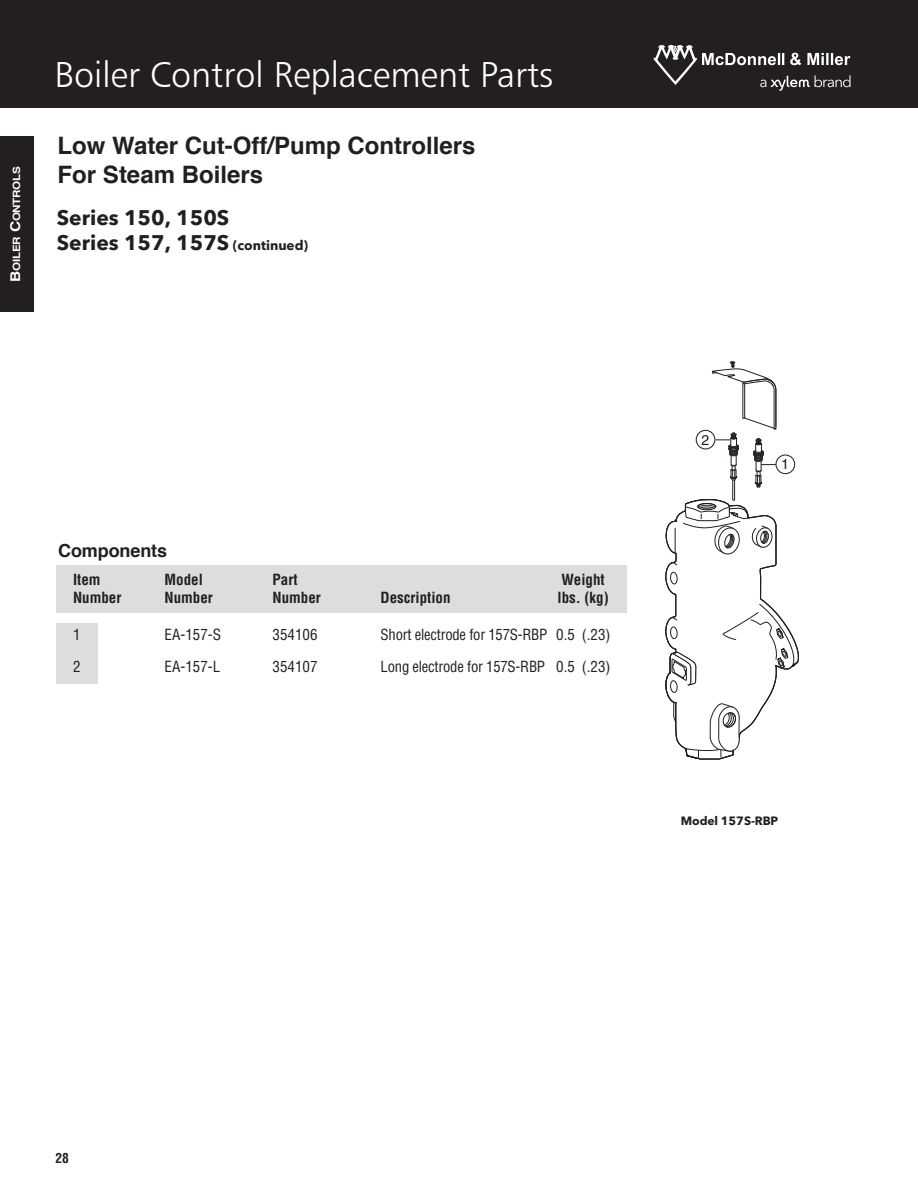
<style>
.page{position:relative;width:918px;height:1188px;background:#fff}
.page>*{position:absolute;margin:0;border:0;box-sizing:border-box;transform-origin:0 0}
.t1{font:36px "Humanist 777 BT Light B";color:#fff}
.t2{font:700 24px/28.8px "Helvetica";color:#231f20}
.t3{font:700 21px/25.5px "Avenir Next LT Pro";color:#231f20}
.t4{font:700 18px "Helvetica";letter-spacing:-.005em;color:#231f20}
.t5{font:condensed 15px "Helvetica";letter-spacing:-.015em;color:#231f20}
.t6{font:700 condensed 15px "Helvetica";color:#231f20}
.t7{font:14.1px "Helvetica";color:#231f20}
.t8{font:700 condensed 13.5px "Helvetica";color:#231f20}
.t9{font:700 12px "Avenir Next LT Pro";letter-spacing:-.005em;color:#231f20}
.t10{font:700 10.2px "Helvetica";letter-spacing:-.02em;color:#fff;scale:1.15 1}
.s1{font-size:13.5px}
</style>
<div class="page">
<div style="left:0;top:0;width:918px;height:108px;background:#231f20"></div>
<div style="left:0;top:136px;width:34px;height:176px;background:#231f20"></div>
<svg style="left:654px;top:45px;width:196px;height:46px"></svg>
<div style="left:57px;top:623px;width:41px;height:60px;background:#dcdddf"></div>
<div style="left:57px;top:566px;width:570px;height:47px;background:#dcdddf"></div>
<div style="left:732px;top:479px;width:3px;height:21px;border:1px solid #231f20"></div>
<svg style="left:665px;top:498px;width:134px;height:262px"></svg>
<svg style="left:712px;top:362px;width:82px;height:126px"></svg>
<div style="left:776px;top:455px;width:19px;height:19px;background:#fff;border-radius:50%"></div>
<div style="left:776px;top:454px;width:19px;height:20px;border:1px solid #231f20;border-radius:50%"></div>
<div style="left:696px;top:430px;width:19px;height:19px;background:#fff;border-radius:50%"></div>
<div style="left:696px;top:430px;width:19px;height:19px;border:1px solid #231f20;border-radius:50%"></div>
<p class="t10" style="left:12px;top:282px;width:102px;rotate:-90deg"><span class="s1">B</span>OILER <span class="s1">C</span>ONTROLS</p>
<h1 class="t1" style="left:55px;top:60px;width:500px">Boiler Control Replacement Parts</h1>
<h2 class="t2" style="left:58px;top:133px;width:419px">Low Water Cut-Off/Pump Controllers<br>For Steam Boilers</h2>
<h3 class="t3" style="left:57px;top:207px;width:253px">Series 150, 150S<br>Series 157, 157S <span class="s1">(continued)</span></h3>
<p class="t4" style="left:58px;top:543px;width:111px">Components</p>
<p class="t6" style="left:73px;top:571px;width:29px">Item</p>
<p class="t6" style="left:165px;top:571px;width:40px">Model</p>
<p class="t6" style="left:273px;top:571px;width:27px">Part</p>
<p class="t6" style="left:561px;top:571px;width:45px">Weight</p>
<p class="t6" style="left:73px;top:589px;width:50px">Number</p>
<p class="t6" style="left:165px;top:589px;width:50px">Number</p>
<p class="t6" style="left:273px;top:589px;width:50px">Number</p>
<p class="t6" style="left:381px;top:589px;width:71px">Description</p>
<p class="t6" style="left:558px;top:589px;width:53px">lbs. (kg)</p>
<p class="t5" style="left:73px;top:626px;width:9px">1</p>
<p class="t5" style="left:165px;top:626px;width:58px">EA-157-S</p>
<p class="t5" style="left:273px;top:626px;width:46px">354106</p>
<p class="t5" style="left:381px;top:626px;width:231px">Short electrode for 157S-RBP 0.5 (.23)</p>
<p class="t5" style="left:73px;top:658px;width:9px">2</p>
<p class="t5" style="left:165px;top:658px;width:57px">EA-157-L</p>
<p class="t5" style="left:273px;top:658px;width:46px">354107</p>
<p class="t5" style="left:381px;top:658px;width:231px">Long electrode for 157S-RBP 0.5 (.23)</p>
<p class="t7" style="left:701px;top:435px;width:9px">2</p>
<p class="t7" style="left:781px;top:459px;width:9px">1</p>
<p class="t9" style="left:681px;top:817px;width:99px">Model 157S-RBP</p>
<p class="t8" style="left:56px;top:1150px;width:15px">28</p>
</div>
